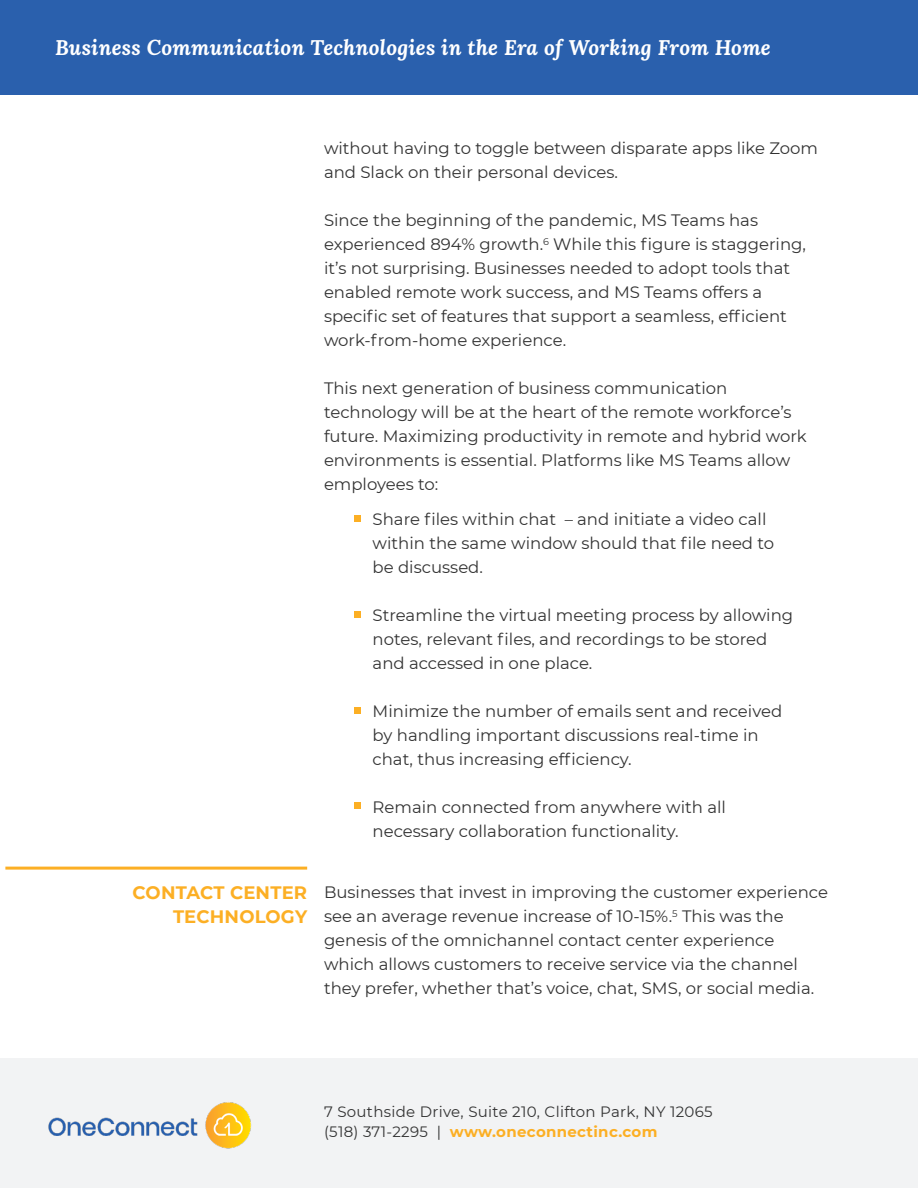
<style>
.page{position:relative;width:918px;height:1188px;background:#fff}
.page>*{position:absolute;margin:0;border:0;box-sizing:border-box;transform-origin:0 0}
.t1{font:italic 700 21px "Lora";letter-spacing:.01em;color:#fff}
.t2{font:700 18px/24px "Montserrat";letter-spacing:.01em;color:#fcaf24;text-align:right}
.t3{font:16.5px/24px "Montserrat";color:#333}
.t4{font:15px/19.5px "Montserrat";letter-spacing:.02em;color:#333}
.s1{font-weight:700;color:#fcaf24}
</style>
<div class="page">
<div style="left:0;top:0;width:918px;height:94px;background:#2a60ad"></div>
<div style="left:0;top:1058px;width:918px;height:130px;background:#f2f3f4"></div>
<img style="left:48px;top:1102px;width:203px;height:47px">
<div style="left:354px;top:515px;width:7px;height:7px;background:#fcaf24"></div>
<div style="left:354px;top:612px;width:7px;height:6px;background:#fcaf24"></div>
<div style="left:354px;top:708px;width:7px;height:6px;background:#fcaf24"></div>
<div style="left:354px;top:802px;width:7px;height:6px;background:#fcaf24"></div>
<hr style="left:5px;top:867px;width:302px;height:3px;background:#fcaf24">
<p class="t1" style="left:55px;top:33px;width:717px">Business Communication Technologies in the Era of Working From Home</p>
<p class="t3" style="left:324px;top:136px;width:496px">without having to toggle between disparate apps like Zoom and Slack on their personal devices.</p>
<p class="t3" style="left:324px;top:208px;width:484px">Since the beginning of the pandemic, MS Teams has experienced 894% growth.<sup>6</sup> While this figure is staggering, it’s not surprising. Businesses needed to adopt tools that enabled remote work success, and MS Teams offers a specific set of features that support a seamless, efficient work-from-home experience.</p>
<p class="t3" style="left:324px;top:376px;width:484px">This next generation of business communication technology will be at the heart of the remote workforce’s future. Maximizing productivity in remote and hybrid work environments is essential. Platforms like MS Teams allow employees to:</p>
<p class="t3" style="left:373px;top:506px;width:403px">Share files within chat – and initiate a video call within the same window should that file need to be discussed.</p>
<p class="t3" style="left:373px;top:602px;width:422px">Streamline the virtual meeting process by allowing notes, relevant files, and recordings to be stored and accessed in one place.</p>
<p class="t3" style="left:373px;top:698px;width:411px">Minimize the number of emails sent and received by handling important discussions real-time in chat, thus increasing efficiency.</p>
<p class="t3" style="left:373px;top:794px;width:355px">Remain connected from anywhere with all necessary collaboration functionality.</p>
<p class="t2" style="left:133px;top:880px;width:176px">CONTACT CENTER<br>TECHNOLOGY</p>
<p class="t3" style="left:324px;top:880px;width:506px">Businesses that invest in improving the customer experience see an average revenue increase of 10-15%.<sup>5</sup> This was the genesis of the omnichannel contact center experience which allows customers to receive service via the channel they prefer, whether that’s voice, chat, SMS, or social media.</p>
<p class="t4" style="left:324px;top:1102px;width:390px">7 Southside Drive, Suite 210, Clifton Park, NY 12065 (518) 371-2295 | <span class="s1">www.oneconnectinc.com</span></p>
</div>
